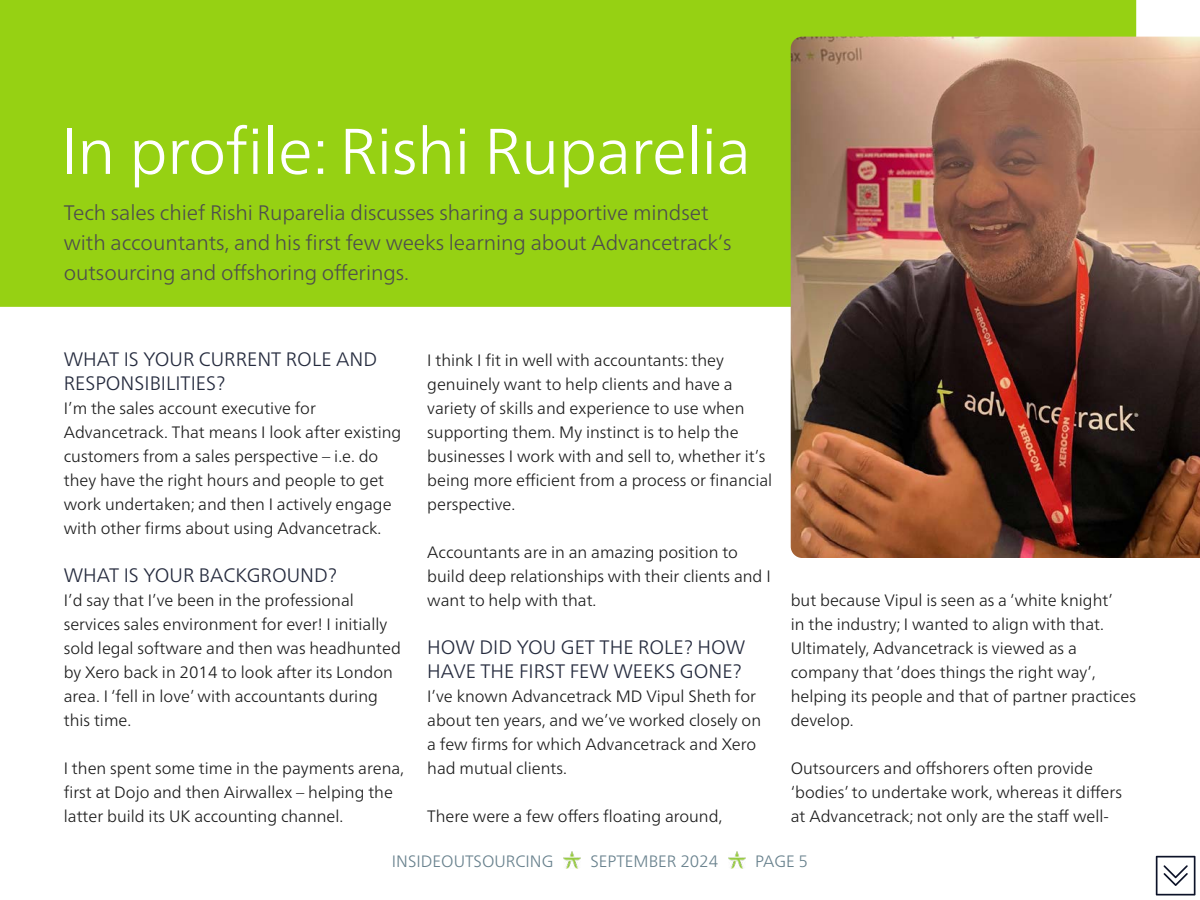
<style>
.page{position:relative;width:1200px;height:900px;background:#fff}
.page>*{position:absolute;margin:0;border:0;box-sizing:border-box;transform-origin:0 0}
.t1{font:300 64.5px "Frutiger Neue LTW1 G";letter-spacing:-.01em;color:#fff}
.t2{font:300 21px/30px "Frutiger Neue LTW1 G";letter-spacing:-.005em;color:#4d4d4d}
.t3{font:300 19.5px/24px "Frutiger Neue LTW1 G";color:#242a3d}
.t4{font:300 16.5px/24px "Frutiger Neue LTW1 G";color:#1a1a1a}
.t5{font:300 16.5px "Frutiger Neue LTW1 G";color:#68818d}
</style>
<div class="page">
<img style="left:563px;top:852px;width:17px;height:16px">
<img style="left:728px;top:852px;width:17px;height:16px">
<svg style="left:1156px;top:856px;width:39px;height:39px"></svg>
<div style="left:0;top:0;width:1136px;height:307px;background:#96d113"></div>
<img style="left:791px;top:37px;width:409px;height:521px">
<h1 class="t1" style="left:61px;top:112px;width:692px">In profile: Rishi Ruparelia</h1>
<p class="t2" style="left:64px;top:197px;width:669px">Tech sales chief Rishi Ruparelia discusses sharing a supportive mindset with accountants, and his first few weeks learning about Advancetrack’s outsourcing and offshoring offerings.</p>
<p class="t3" style="left:64px;top:347px;width:315px">WHAT IS YOUR CURRENT ROLE AND<br>RESPONSIBILITIES?</p>
<p class="t4" style="left:64px;top:396px;width:339px">I’m the sales account executive for Advancetrack. That means I look after existing customers from a sales perspective – i.e. do they have the right hours and people to get work undertaken; and then I actively engage with other firms about using Advancetrack.</p>
<p class="t3" style="left:64px;top:563px;width:275px">WHAT IS YOUR BACKGROUND?</p>
<p class="t4" style="left:64px;top:588px;width:339px">I’d say that I’ve been in the professional services sales environment for ever! I initially sold legal software and then was headhunted by Xero back in 2014 to look after its London area. I ‘fell in love’ with accountants during this time.</p>
<p class="t4" style="left:64px;top:756px;width:342px">I then spent some time in the payments arena, first at Dojo and then Airwallex – helping the latter build its UK accounting channel.</p>
<p class="t4" style="left:427px;top:348px;width:347px">I think I fit in well with accountants: they genuinely want to help clients and have a variety of skills and experience to use when supporting them. My instinct is to help the businesses I work with and sell to, whether it’s being more efficient from a process or financial perspective.</p>
<p class="t4" style="left:427px;top:540px;width:345px">Accountants are in an amazing position to build deep relationships with their clients and I want to help with that.</p>
<p class="t3" style="left:427px;top:635px;width:320px">HOW DID YOU GET THE ROLE? HOW<br>HAVE THE FIRST FEW WEEKS GONE?</p>
<p class="t4" style="left:427px;top:684px;width:335px">I’ve known Advancetrack MD Vipul Sheth for about ten years, and we’ve worked closely on a few firms for which Advancetrack and Xero had mutual clients.</p>
<p class="t4" style="left:427px;top:804px;width:297px">There were a few offers floating around,</p>
<p class="t4" style="left:791px;top:588px;width:347px">but because Vipul is seen as a ‘white knight’<br>in the industry; I wanted to align with that.<br>Ultimately, Advancetrack is viewed as a company that ‘does things the right way’, helping its people and that of partner practices develop.</p>
<p class="t4" style="left:791px;top:756px;width:333px">Outsourcers and offshorers often provide ‘bodies’ to undertake work, whereas it differs at Advancetrack; not only are the staff well-</p>
<p class="t5" style="left:392px;top:851px;width:163px">INSIDEOUTSOURCING</p>
<p class="t5" style="left:590px;top:851px;width:129px">SEPTEMBER 2024</p>
<p class="t5" style="left:755px;top:851px;width:54px">PAGE 5</p>
</div>
